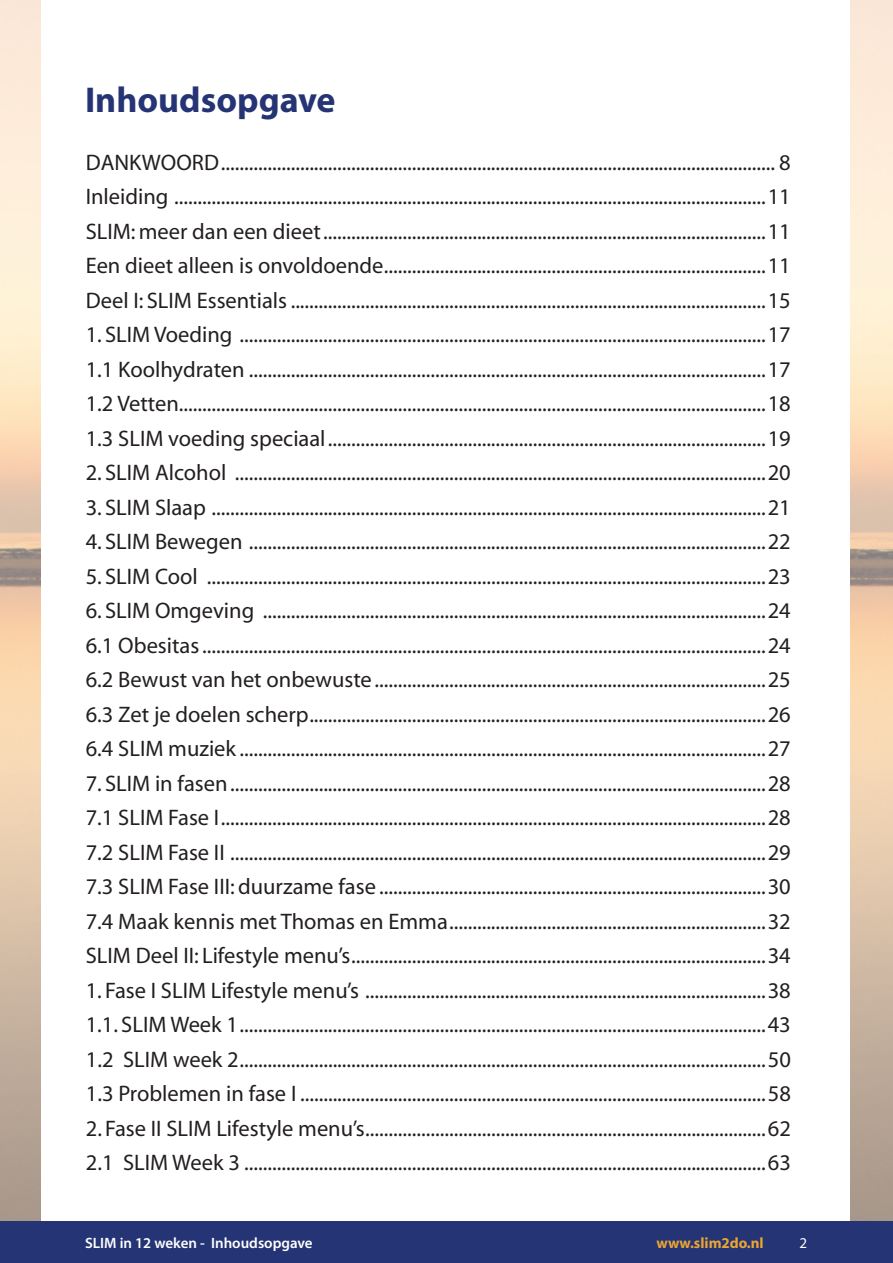
<style>
.page{position:relative;width:893px;height:1263px;background:#fff}
.page>*{position:absolute;margin:0;border:0;box-sizing:border-box;transform-origin:0 0}
.t1{font:700 36px "Myriad";color:#253474}
.t2{font:22.5px/34.5px "Myriad";color:#231f20;text-align:justify}
.t3{font:600 15px "Myriad Pro";color:#fff}
.t4{font:700 15px "Myriad";color:#eba531}
.t5{font:15px "Myriad Pro";color:#fff}
</style>
<div class="page">
<div style="left:0;top:1221px;width:893px;height:42px;background:#253474"></div>
<h1 class="t1" style="left:85px;top:81px;width:252px">Inhoudsopgave</h1>
<p class="t2" style="left:86px;top:146px;width:706px">DANKWOORD....................................................................................................................... 8<br>Inleiding ...............................................................................................................................11<br>SLIM: meer dan een dieet...............................................................................................11<br>Een dieet alleen is onvoldoende..................................................................................11<br>Deel I: SLIM Essentials ......................................................................................................15</p>
<p class="t2" style="left:86px;top:319px;width:707px">1. SLIM Voeding .................................................................................................................17<br>1.1 Koolhydraten ...............................................................................................................17<br>1.2 Vetten..............................................................................................................................18<br>1.3 SLIM voeding speciaal..............................................................................................19</p>
<p class="t2" style="left:86px;top:457px;width:706px">2. SLIM Alcohol ..................................................................................................................20</p>
<p class="t2" style="left:86px;top:491px;width:706px">3. SLIM Slaap .......................................................................................................................21</p>
<p class="t2" style="left:86px;top:526px;width:706px">4. SLIM Bewegen ...............................................................................................................22</p>
<p class="t2" style="left:86px;top:560px;width:706px">5. SLIM Cool ........................................................................................................................23</p>
<p class="t2" style="left:86px;top:595px;width:706px">6. SLIM Omgeving ............................................................................................................24<br>6.1 Obesitas.........................................................................................................................24<br>6.2 Bewust van het onbewuste....................................................................................25<br>6.3 Zet je doelen scherp..................................................................................................26<br>6.4 SLIM muziek .................................................................................................................27</p>
<p class="t2" style="left:86px;top:767px;width:706px">7. SLIM in fasen...................................................................................................................28<br>7.1 SLIM Fase I.....................................................................................................................28<br>7.2 SLIM Fase II ...................................................................................................................29<br>7.3 SLIM Fase III: duurzame fase ...................................................................................30<br>7.4 Maak kennis met Thomas en Emma....................................................................32<br>SLIM Deel II: Lifestyle menu’s.........................................................................................34</p>
<p class="t2" style="left:86px;top:974px;width:707px">1. Fase I SLIM Lifestyle menu’s ......................................................................................38<br>1.1. SLIM Week 1.................................................................................................................43<br>1.2 SLIM week 2.................................................................................................................50<br>1.3 Problemen in fase I ....................................................................................................58</p>
<p class="t2" style="left:86px;top:1112px;width:707px">2. Fase II SLIM Lifestyle menu’s......................................................................................62<br>2.1 SLIM Week 3 ................................................................................................................63</p>
<p class="t3" style="left:85px;top:1234px;width:229px">SLIM in 12 weken - Inhoudsopgave</p>
<p class="t4" style="left:657px;top:1235px;width:109px">www.slim2do.nl</p>
<p class="t5" style="left:799px;top:1235px;width:9px">2</p>
</div>
